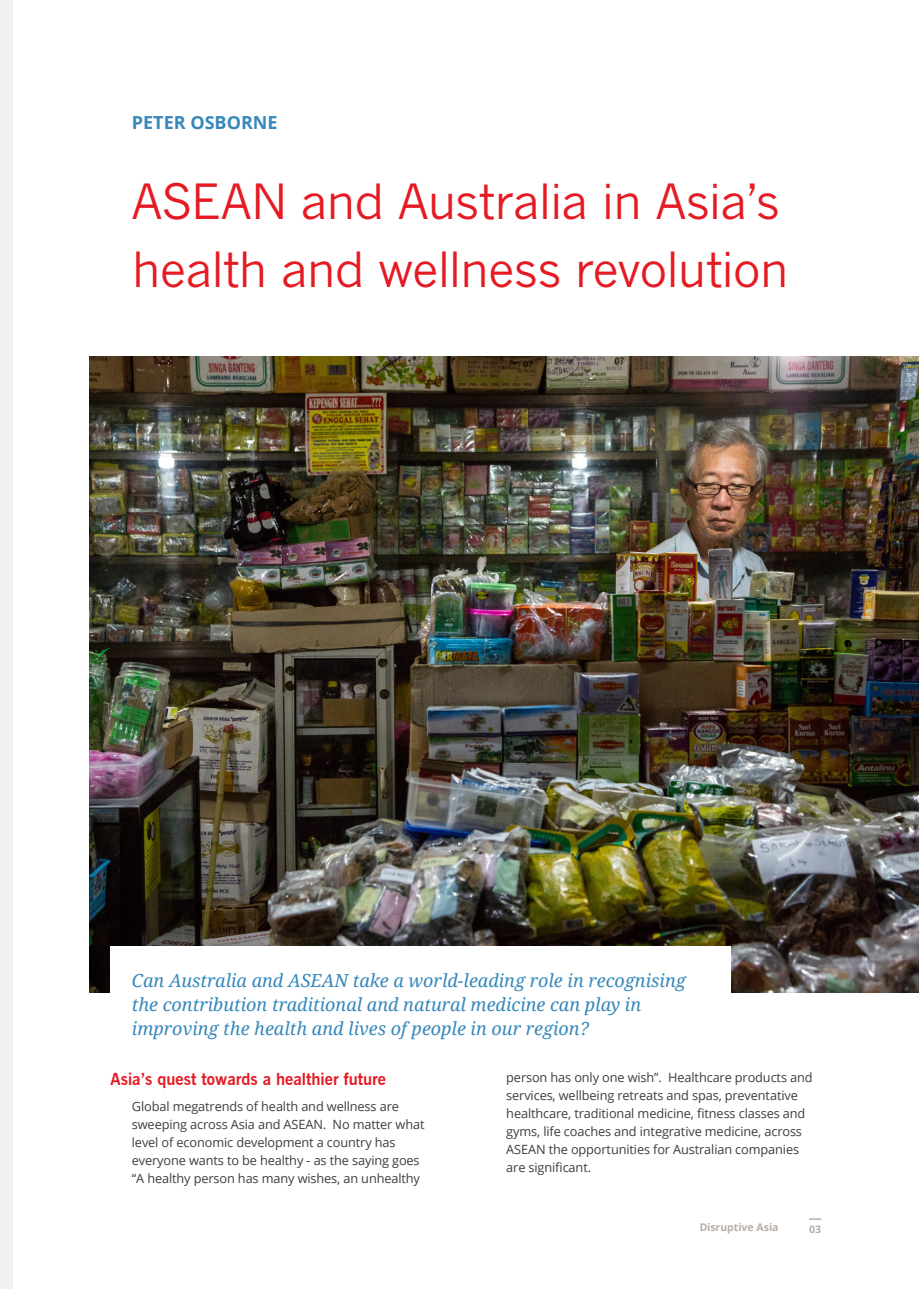
<style>
.page{position:relative;width:919px;height:1289px;background:#fff}
.page>*{position:absolute;margin:0;border:0;box-sizing:border-box;transform-origin:0 0}
.Title_pg_-_Essay_hea{font:48px/67.5px "News Gothic MT Std";letter-spacing:-.015em;color:#e51a23}
.Intro_Style{font:italic 18px/24px "Noto Serif";color:#3788ba}
.Title_pg_-_author{font:700 18px "Open Sans";color:#3788ba}
.Subheading_red{font:700 16.5px "News Gothic BT";color:#e51a23}
.Body{font:12.75px/18px "Open Sans";letter-spacing:-.01em;color:#3e3e3f}
.t1{font:700 10.5px "Open Sans";color:#b8ada4}
</style>
<div class="page">
<div style="left:0;top:0;width:13px;height:1288px;background:#f3f1f0"></div>
<img style="left:89px;top:356px;width:829px;height:636px">
<div style="left:111px;top:946px;width:619px;height:125px;background:#fff"></div>
<svg style="left:809px;top:1218px;width:12px;height:1px"></svg>
<p class="Title_pg_-_author" style="left:132px;top:109px;width:147px">PETER OSBORNE</p>
<p class="Title_pg_-_Essay_hea" style="left:132px;top:167px;width:658px">ASEAN and Australia in Asia’s health and wellness revolution</p>
<p class="Intro_Style" style="left:132px;top:967px;width:555px">Can Australia and ASEAN take a world-leading role in recognising the contribution traditional and natural medicine can play in improving the health and lives of people in our region?</p>
<p class="Subheading_red" style="left:111px;top:1068px;width:277px">Asia’s quest towards a healthier future</p>
<p class="Body" style="left:132px;top:1097px;width:294px">Global megatrends of health and wellness are sweeping across Asia and ASEAN. No matter what level of economic development a country has everyone wants to be healthy - as the saying goes “A healthy person has many wishes, an unhealthy</p>
<p class="Body" style="left:506px;top:1067px;width:308px">person has only one wish”. Healthcare products and services, wellbeing retreats and spas, preventative healthcare, traditional medicine, fitness classes and gyms, life coaches and integrative medicine, across ASEAN the opportunities for Australian companies are significant.</p>
<p class="t1" style="left:699px;top:1220px;width:81px">Disruptive Asia</p>
<p class="t1" style="left:809px;top:1221px;width:13px">03</p>
</div>
